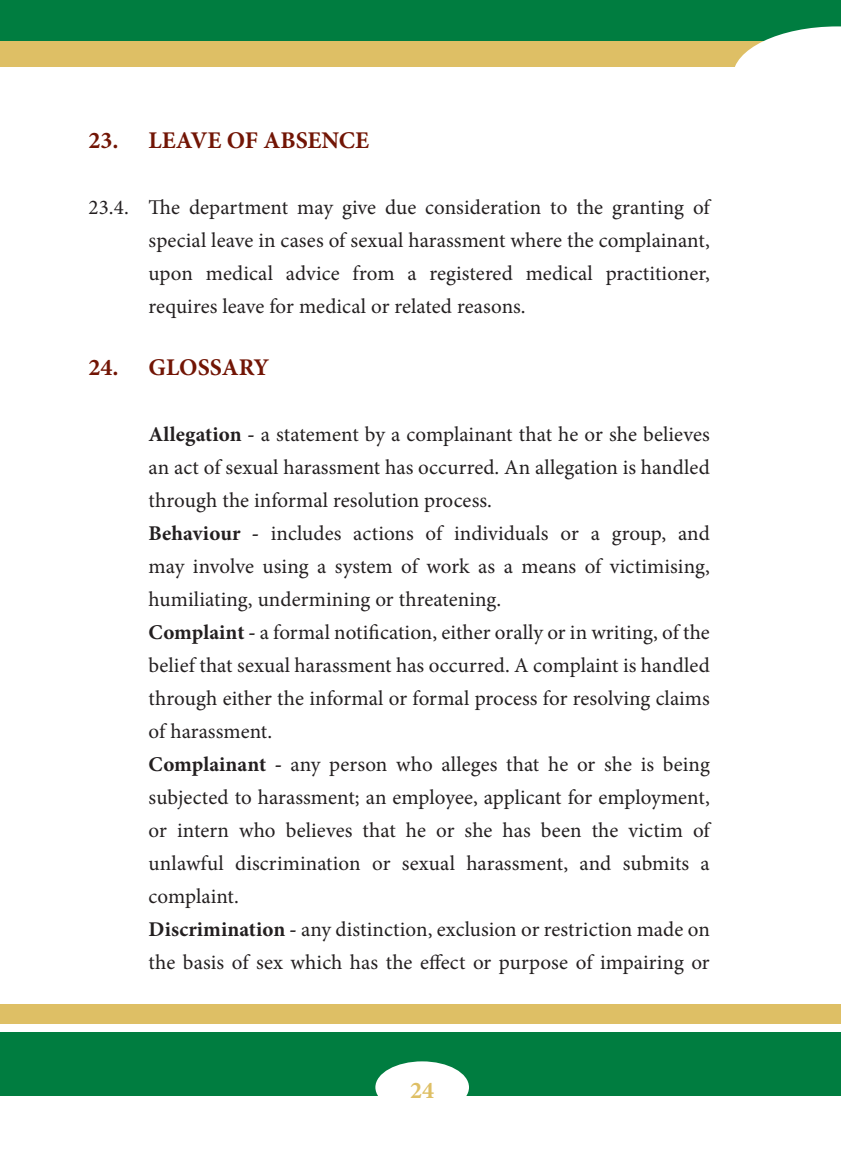
<style>
.page{position:relative;width:841px;height:1155px;background:#fff}
.page>*{position:absolute;margin:0;border:0;box-sizing:border-box;transform-origin:0 0}
.Sub_Heading{font:700 24px "Minion Pro";color:#721505}
.t1{font:700 24px "Minion Pro";color:#debf65}
.body_text{font:21px/33px "Minion Pro";letter-spacing:.005em;color:#231f20;text-align:justify}
.s1{font-weight:700}
</style>
<div class="page">
<hr style="left:837px;top:1032px;width:3px;height:64px;background:#007d40">
<div style="left:0;top:1032px;width:837px;height:64px;background:#007d40"></div>
<div style="left:0;top:1004px;width:840px;height:20px;background:#debf65"></div>
<div style="left:375px;top:1061px;width:94px;height:52px;background:#fff;border-radius:50%"></div>
<div style="left:0;top:0;width:840px;height:43px;background:#007d40"></div>
<div style="left:0;top:42px;width:840px;height:25px;background:#debf65"></div>
<svg style="left:732px;top:26px;width:108px;height:41px"></svg>
<p class="Sub_Heading" style="left:89px;top:124px;width:282px">23. LEAVE OF ABSENCE</p>
<p class="body_text" style="left:149px;top:191px;width:562px;text-indent:-60px">23.4. The department may give due consideration to the granting of special leave in cases of sexual harassment where the complainant, upon medical advice from a registered medical practitioner, requires leave for medical or related reasons.</p>
<p class="Sub_Heading" style="left:89px;top:351px;width:182px">24. GLOSSARY</p>
<p class="body_text" style="left:149px;top:418px;width:562px"><span class="s1">Allegation -</span> a statement by a complainant that he or she believes an act of sexual harassment has occurred. An allegation is handled through the informal resolution process.</p>
<p class="body_text" style="left:149px;top:517px;width:562px"><span class="s1">Behaviour -</span> includes actions of individuals or a group, and may involve using a system of work as a means of victimising, humiliating, undermining or threatening.</p>
<p class="body_text" style="left:149px;top:616px;width:562px"><span class="s1">Complaint -</span> a formal notification, either orally or in writing, of the belief that sexual harassment has occurred. A complaint is handled through either the informal or formal process for resolving claims of harassment.</p>
<p class="body_text" style="left:149px;top:748px;width:562px"><span class="s1">Complainant -</span> any person who alleges that he or she is being subjected to harassment; an employee, applicant for employment, or intern who believes that he or she has been the victim of unlawful discrimination or sexual harassment, and submits a complaint.</p>
<p class="body_text" style="left:149px;top:913px;width:562px"><span class="s1">Discrimination -</span> any distinction, exclusion or restriction made on the basis of sex which has the effect or purpose of impairing or</p>
<p class="t1" style="left:410px;top:1074px;width:25px">24</p>
</div>
